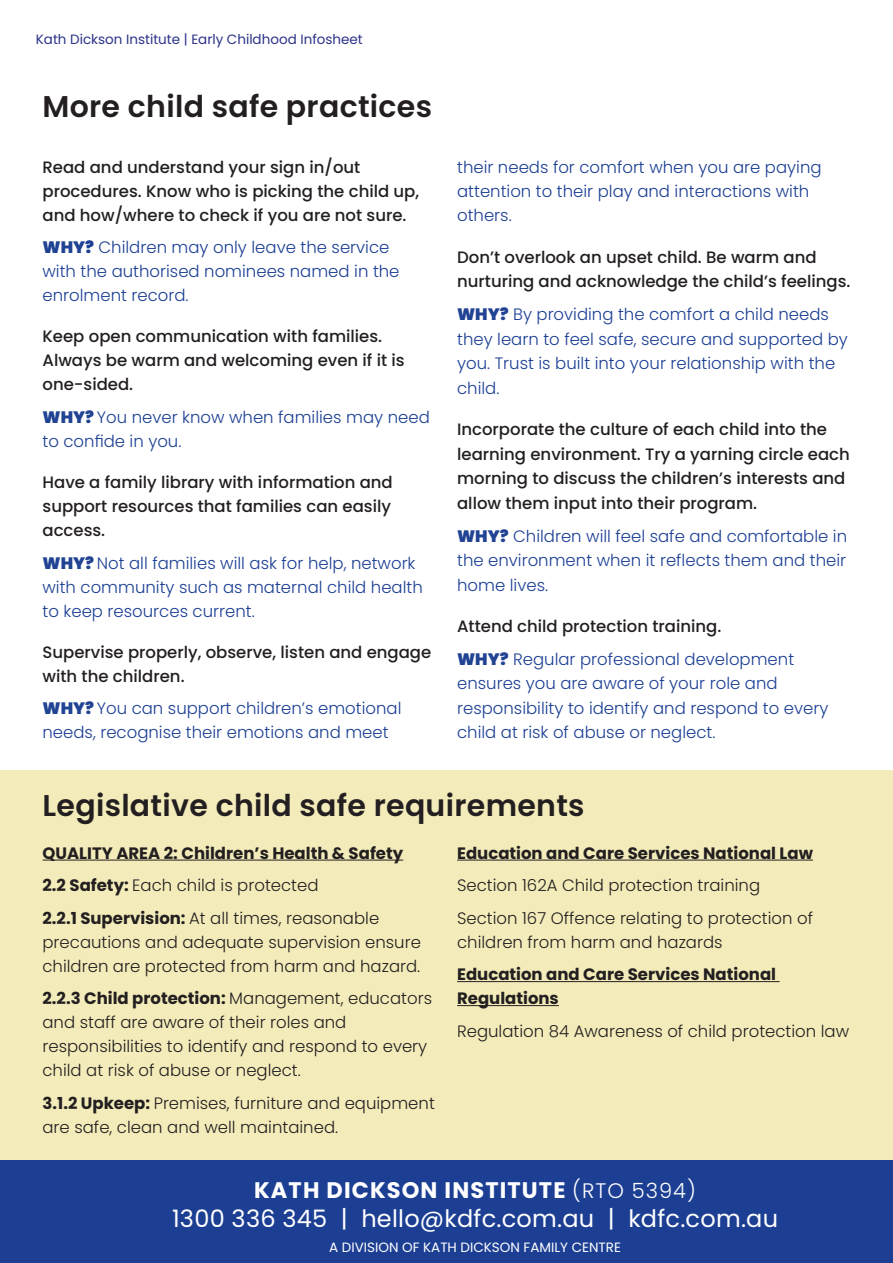
<style>
.page{position:relative;width:893px;height:1263px;background:#fff}
.page>*{position:absolute;margin:0;border:0;box-sizing:border-box;transform-origin:0 0}
.t1{font:600 30px "Poppins";letter-spacing:.01em;color:#231f20}
.t2{font:24px "Poppins";letter-spacing:.01em;color:#fff}
.t3{font:700 22.5px "Poppins";letter-spacing:.05em;color:#fff}
.t4{font:300 16.5px/24.5px "Poppins";color:#1b3f94}
.t5{font:500 16.5px/24px "Poppins";color:#231f20}
.t6{font:300 16.5px/24px "Poppins";color:#231f20}
.t7{font:700 16.5px/24px "Poppins";color:#231f20}
.t8{font:13.5px "Poppins";color:#2c3389}
.t9{font:13.5px "Poppins";color:#fff}
.s1{font-weight:900;color:#214393}
.s2{font-weight:900}
.s3{font-weight:700}
.s4{font-weight:300;font-size:21px}
</style>
<div class="page">
<div style="left:0;top:770px;width:893px;height:398px;background:#f3ecba"></div>
<div style="left:0;top:1161px;width:893px;height:102px;background:#1c3f94"></div>
<hr style="left:43px;top:860px;width:360px;height:1px;background:#231f20">
<hr style="left:457px;top:860px;width:356px;height:1px;background:#231f20">
<hr style="left:457px;top:981px;width:323px;height:1px;background:#231f20">
<hr style="left:457px;top:1005px;width:102px;height:1px;background:#231f20">
<p class="t8" style="left:36px;top:31px;width:329px">Kath Dickson Institute | Early Childhood Infosheet</p>
<p class="t1" style="left:43px;top:89px;width:391px">More child safe practices</p>
<p class="t5" style="left:43px;top:155px;width:378px">Read and understand your sign in/out procedures. Know who is picking the child up, and how/where to check if you are not sure.</p>
<p class="t4" style="left:43px;top:235px;width:359px;line-height:24px"><span class="s1">WHY</span><span class="s2">?</span> Children may only leave the service with the authorised nominees named in the enrolment record.</p>
<p class="t5" style="left:43px;top:325px;width:364px">Keep open communication with families.<br>Always be warm and welcoming even if it is one-sided.</p>
<p class="t4" style="left:43px;top:405px;width:389px;line-height:24px"><span class="s1">WHY?</span> You never know when families may need to confide in you.</p>
<p class="t5" style="left:43px;top:470px;width:352px;text-align:justify">Have a family library with information and support resources that families can easily access.</p>
<p class="t4" style="left:43px;top:551px;width:382px;line-height:24px"><span class="s1">WHY?</span> Not all families will ask for help, network with community such as maternal child health to keep resources current.</p>
<p class="t5" style="left:43px;top:640px;width:390px">Supervise properly, observe, listen and engage with the children.</p>
<p class="t4" style="left:43px;top:697px;width:360px;line-height:24px"><span class="s1">WHY?</span> You can support children’s emotional needs, recognise their emotions and meet</p>
<p class="t4" style="left:457px;top:155px;width:366px">their needs for comfort when you are paying attention to their play and interactions with others.</p>
<p class="t5" style="left:457px;top:245px;width:395px;line-height:24.5px">Don’t overlook an upset child. Be warm and nurturing and acknowledge the child’s feelings.</p>
<p class="t4" style="left:457px;top:302px;width:392px"><span class="s1">WHY?</span> By providing the comfort a child needs they learn to feel safe, secure and supported by you. Trust is built into your relationship with the child.</p>
<p class="t5" style="left:457px;top:417px;width:394px;line-height:24.5px">Incorporate the culture of each child into the learning environment. Try a yarning circle each morning to discuss the children’s interests and allow them input into their program.</p>
<p class="t4" style="left:457px;top:524px;width:391px;text-align:justify"><span class="s1">WHY?</span> Children will feel safe and comfortable in the environment when it reflects them and their home lives.</p>
<p class="t5" style="left:457px;top:614px;width:266px">Attend child protection training.</p>
<p class="t4" style="left:457px;top:647px;width:373px"><span class="s1">WHY?</span> Regular professional development ensures you are aware of your role and responsibility to identify and respond to every child at risk of abuse or neglect.</p>
<p class="t1" style="left:43px;top:787px;width:544px">Legislative child safe requirements</p>
<p class="t7" style="left:43px;top:841px;width:362px">QUALITY AREA 2: Children’s Health &amp; Safety</p>
<p class="t6" style="left:43px;top:874px;width:277px"><span class="s3">2.2 Safety:</span> Each child is protected</p>
<p class="t6" style="left:43px;top:906px;width:380px"><span class="s3">2.2.1 Supervision:</span> At all times, reasonable precautions and adequate supervision ensure children are protected from harm and hazard.</p>
<p class="t6" style="left:43px;top:987px;width:391px"><span class="s3">2.2.3 Child protection:</span> Management, educators and staff are aware of their roles and responsibilities to identify and respond to every child at risk of abuse or neglect.</p>
<p class="t6" style="left:43px;top:1091px;width:394px"><span class="s3">3.1.2 Upkeep:</span> Premises, furniture and equipment are safe, clean and well maintained.</p>
<p class="t7" style="left:457px;top:841px;width:357px">Education and Care Services National Law</p>
<p class="t6" style="left:457px;top:874px;width:305px">Section 162A Child protection training</p>
<p class="t6" style="left:457px;top:906px;width:357px">Section 167 Offence relating to protection of children from harm and hazards</p>
<p class="t7" style="left:457px;top:963px;width:320px">Education and Care Services National<br>Regulations</p>
<p class="t6" style="left:457px;top:1019px;width:394px">Regulation 84 Awareness of child protection law</p>
<p class="t3" style="left:254px;top:1177px;width:443px">KATH DICKSON INSTITUTE <span class="s4">(RTO 5394)</span></p>
<p class="t2" style="left:172px;top:1205px;width:608px">1300 336 345 | hello@kdfc.com.au | kdfc.com.au</p>
<p class="t9" style="left:329px;top:1239px;width:293px">A DIVISION OF KATH DICKSON FAMILY CENTRE</p>
</div>
